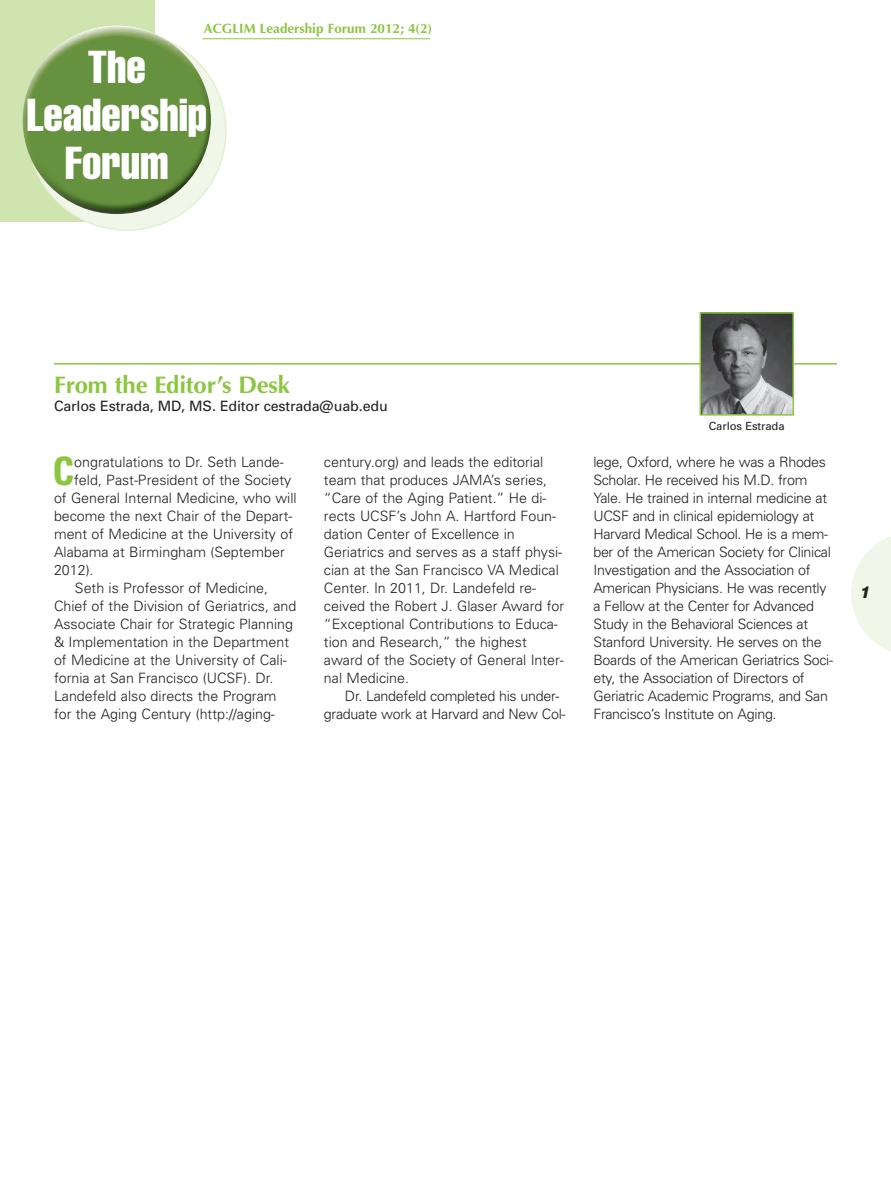
<style>
.page{position:relative;width:891px;height:1188px;background:#fff}
.page>*{position:absolute;margin:0;border:0;box-sizing:border-box;transform-origin:0 0}
.t1{font:extra-condensed 45.3px/48.3px "Helvetica";color:#fff;text-align:center}
.t2{font:700 condensed 39.15px "Univers";color:#8bc63e}
.t3{font:700 24px "Optima";letter-spacing:-.01em;color:#8bc63e}
.t4{font:italic 800 16.5px "Helvetica Neue";color:#231f20}
.t5{font:300 14.25px/18px "Univers";color:#231f20}
.t6{font:300 14.25px/18px "Univers";letter-spacing:-.02em;color:#231f20}
.t7{font:14.25px "Univers";letter-spacing:-.01em;color:#231f20}
.t8{font:700 13.5px "Optima";color:#8bc63e}
.t9{font:11.25px "Univers";letter-spacing:-.01em;color:#231f20}
</style>
<div class="page">
<svg style="left:851px;top:537px;width:40px;height:114px"></svg>
<div style="left:0;top:0;width:155px;height:222px;background:#cfe4ae"></div>
<svg style="left:27px;top:31px;width:200px;height:200px"></svg>
<hr style="left:202px;top:38px;width:228px;height:1px;background:#8bc63e">
<img style="left:23px;top:26px;width:188px;height:188px;border-radius:50%">
<hr style="left:54px;top:363px;width:783px;height:2px;background:#8bc63e">
<img style="left:703px;top:315px;width:88px;height:98px">
<div style="left:700px;top:312px;width:94px;height:104px;border:2px solid #8bc63e"></div>
<p class="t8" style="left:204px;top:20px;width:230px">ACGLIM Leadership Forum 2012; 4(2)</p>
<h1 class="t1" style="left:27px;top:45px;width:182px">The<br>Leadership<br>Forum</h1>
<h3 class="t3" style="left:54px;top:371px;width:237px">From the Editor’s Desk</h3>
<p class="t7" style="left:54px;top:401px;width:335px">Carlos Estrada, MD, MS. Editor cestrada@uab.edu</p>
<h2 class="t2" style="left:53px;top:456px;width:23px">C</h2>
<p class="t5" style="left:74px;top:454px;width:211px">ongratulations to Dr. Seth Lande-</p>
<p class="t5" style="left:74px;top:472px;width:218px">feld, Past-President of the Society</p>
<p class="t5" style="left:54px;top:490px;width:244px">of General Internal Medicine, who will</p>
<p class="t5" style="left:54px;top:508px;width:240px">become the next Chair of the Depart-</p>
<p class="t5" style="left:54px;top:526px;width:241px">ment of Medicine at the University of</p>
<p class="t5" style="left:54px;top:544px;width:232px">Alabama at Birmingham (September</p>
<p class="t5" style="left:54px;top:562px;width:41px">2012).</p>
<p class="t5" style="left:75px;top:580px;width:195px">Seth is Professor of Medicine,</p>
<p class="t5" style="left:54px;top:598px;width:244px">Chief of the Division of Geriatrics, and</p>
<p class="t5" style="left:54px;top:616px;width:241px">Associate Chair for Strategic Planning</p>
<p class="t5" style="left:54px;top:634px;width:237px">&amp; Implementation in the Department</p>
<p class="t5" style="left:54px;top:652px;width:234px">of Medicine at the University of Cali-</p>
<p class="t5" style="left:54px;top:670px;width:221px">fornia at San Francisco (UCSF). Dr.</p>
<p class="t5" style="left:54px;top:688px;width:224px">Landefeld also directs the Program</p>
<p class="t5" style="left:54px;top:706px;width:222px">for the Aging Century (http://aging-</p>
<p class="t5" style="left:324px;top:454px;width:242px">century.org) and leads the editorial team that produces JAMA’s series, “Care of the Aging Patient.” He di&shy;rects UCSF’s John A. Hartford Foun&shy;dation Center of Excellence in Geriatrics and serves as a staff physi&shy;cian at the San Francisco VA Medical Center. In 2011, Dr. Landefeld re&shy;ceived the Robert J. Glaser Award for “Exceptional Contributions to Educa&shy;tion and Research,” the highest award of the Society of General Inter&shy;nal Medicine.</p>
<p class="t6" style="left:324px;top:688px;width:243px;text-indent:21px">Dr. Landefeld completed his under&shy;graduate work at Harvard and New Col-</p>
<p class="t9" style="left:709px;top:422px;width:77px">Carlos Estrada</p>
<p class="t6" style="left:593px;top:454px;width:241px">lege, Oxford, where he was a Rhodes Scholar. He received his M.D. from Yale. He trained in internal medicine at UCSF and in clinical epidemiology at Harvard Medical School. He is a mem&shy;ber of the American Society for Clinical Investigation and the Association of American Physicians. He was recently a Fellow at the Center for Advanced Study in the Behavioral Sciences at Stanford University. He serves on the Boards of the American Geriatrics Soci&shy;ety, the Association of Directors of Geriatric Academic Programs, and San Francisco’s Institute on Aging.</p>
<p class="t4" style="left:860px;top:587px;width:12px">1</p>
</div>
